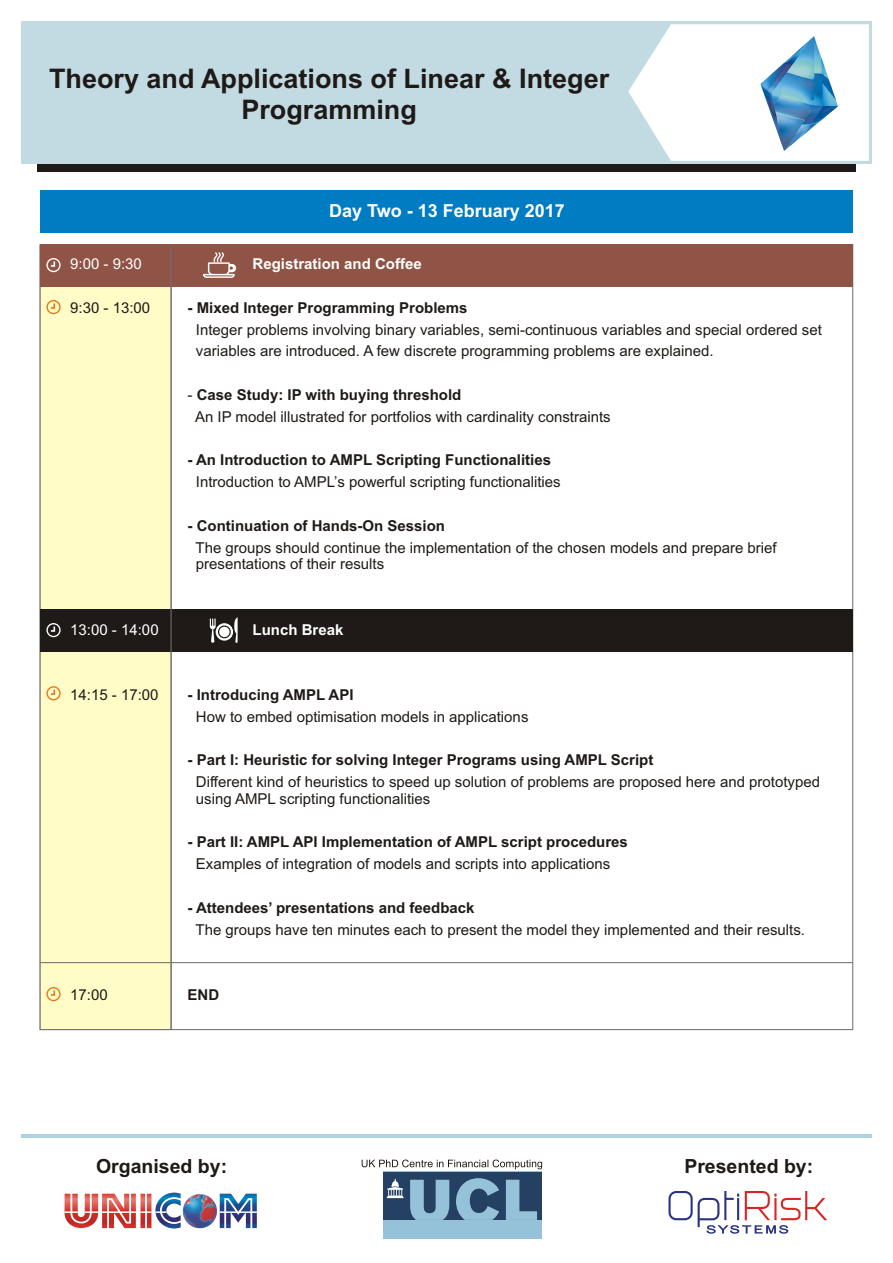
<style>
.page{position:relative;width:893px;height:1263px;background:#fff}
.page>*{position:absolute;margin:0;border:0;box-sizing:border-box;transform-origin:0 0}
.t1{font:700 27px/30.2px "Arial";color:#1f1a17;text-align:center}
.t2{font:700 19.5px "Arial";color:#1f1a17}
.t3{font:700 18px "Arial";color:#fff}
.t4{font:15px/21.8px "Arial";color:#1f1a17}
.t5{font:700 15px "Arial";color:#1f1a17}
.t6{font:700 15px "Arial";color:#fff}
.t7{font:15px "Arial";color:#fff}
.s1{font-weight:700}
</style>
<div class="page">
<div style="left:37px;top:94px;width:819px;height:78px;background:#1f1a17"></div>
<div style="left:21px;top:21px;width:851px;height:143px;background:#c2dbe3"></div>
<svg style="left:628px;top:24px;width:241px;height:137px;background:#f6fafb"></svg>
<img style="left:756px;top:33px;width:84px;height:121px">
<div style="left:39px;top:244px;width:132px;height:786px;background:#fffcc7"></div>
<div style="left:40px;top:244px;width:813px;height:42px;background:#8f5445"></div>
<div style="left:40px;top:609px;width:813px;height:42px;background:#1f1a17"></div>
<svg style="left:46px;top:300px;width:15px;height:14px"></svg>
<svg style="left:46px;top:686px;width:15px;height:14px"></svg>
<svg style="left:46px;top:987px;width:15px;height:14px"></svg>
<hr style="left:40px;top:962px;width:813px;height:1px;background:#737070">
<hr style="left:171px;top:247px;width:1px;height:783px;background:#737070">
<div style="left:40px;top:190px;width:813px;height:43px;background:#007dc2"></div>
<svg style="left:203px;top:252px;width:33px;height:26px"></svg>
<svg style="left:46px;top:258px;width:15px;height:14px"></svg>
<svg style="left:210px;top:617px;width:28px;height:26px"></svg>
<svg style="left:46px;top:623px;width:15px;height:14px"></svg>
<hr style="left:21px;top:1134px;width:851px;height:4px;background:#b0d1e0">
<img style="left:65px;top:1192px;width:192px;height:37px">
<svg style="left:668px;top:1191px;width:159px;height:43px"></svg>
<svg style="left:362px;top:1159px;width:180px;height:10px"></svg>
<div style="left:383px;top:1172px;width:159px;height:67px;background:#96c2d9"></div>
<div style="left:383px;top:1172px;width:159px;height:47px;background:#244063"></div>
<svg style="left:410px;top:1178px;width:127px;height:42px"></svg>
<svg style="left:387px;top:1178px;width:17px;height:20px"></svg>
<h1 class="t1" style="left:49px;top:66px;width:562px">Theory and Applications of Linear &amp; Integer<br>Programming</h1>
<p class="t3" style="left:329px;top:204px;width:237px">Day Two - 13 February 2017</p>
<p class="t7" style="left:70px;top:258px;width:73px">9:00 - 9:30</p>
<p class="t6" style="left:252px;top:258px;width:171px">Registration and Coffee</p>
<p class="t4" style="left:70px;top:298px;width:82px">9:30 - 13:00</p>
<p class="t5" style="left:187px;top:302px;width:282px">- Mixed Integer Programming Problems</p>
<p class="t4" style="left:196px;top:320px;width:628px">Integer problems involving binary variables, semi-continuous variables and special ordered set variables are introduced. A few discrete programming problems are explained.</p>
<p class="t4" style="left:195px;top:385px;width:417px;text-indent:-8px">- <span class="s1">Case Study: IP with buying threshold<br></span>An IP model illustrated for portfolios with cardinality constraints</p>
<p class="t5" style="left:187px;top:454px;width:365px">- An Introduction to AMPL Scripting Functionalities</p>
<p class="t4" style="left:196px;top:472px;width:366px">Introduction to AMPL’s powerful scripting functionalities</p>
<p class="t5" style="left:187px;top:520px;width:259px">- Continuation of Hands-On Session</p>
<p class="t4" style="left:196px;top:540px;width:583px;line-height:16.8px">The groups should continue the implementation of the chosen models and prepare brief presentations of their results</p>
<p class="t7" style="left:70px;top:624px;width:90px">13:00 - 14:00</p>
<p class="t6" style="left:252px;top:624px;width:92px">Lunch Break</p>
<p class="t4" style="left:70px;top:685px;width:90px">14:15 - 17:00</p>
<p class="t5" style="left:187px;top:689px;width:168px">- Introducing AMPL API</p>
<p class="t4" style="left:196px;top:707px;width:334px">How to embed optimisation models in applications</p>
<p class="t5" style="left:187px;top:754px;width:467px">- Part I: Heuristic for solving Integer Programs using AMPL Script</p>
<p class="t4" style="left:196px;top:775px;width:626px;line-height:16.8px">Different kind of heuristics to speed up solution of problems are proposed here and prototyped using AMPL scripting functionalities</p>
<p class="t5" style="left:187px;top:836px;width:442px">- Part II: AMPL API Implementation of AMPL script procedures</p>
<p class="t4" style="left:196px;top:854px;width:416px">Examples of integration of models and scripts into applications</p>
<p class="t5" style="left:187px;top:902px;width:289px">- Attendees’ presentations and feedback</p>
<p class="t4" style="left:196px;top:920px;width:611px">The groups have ten minutes each to present the model they implemented and their results.</p>
<p class="t4" style="left:70px;top:985px;width:39px">17:00</p>
<p class="t5" style="left:187px;top:989px;width:33px">END</p>
<h2 class="t2" style="left:96px;top:1159px;width:133px">Organised by:</h2>
<h2 class="t2" style="left:684px;top:1159px;width:130px">Presented by:</h2>
</div>
